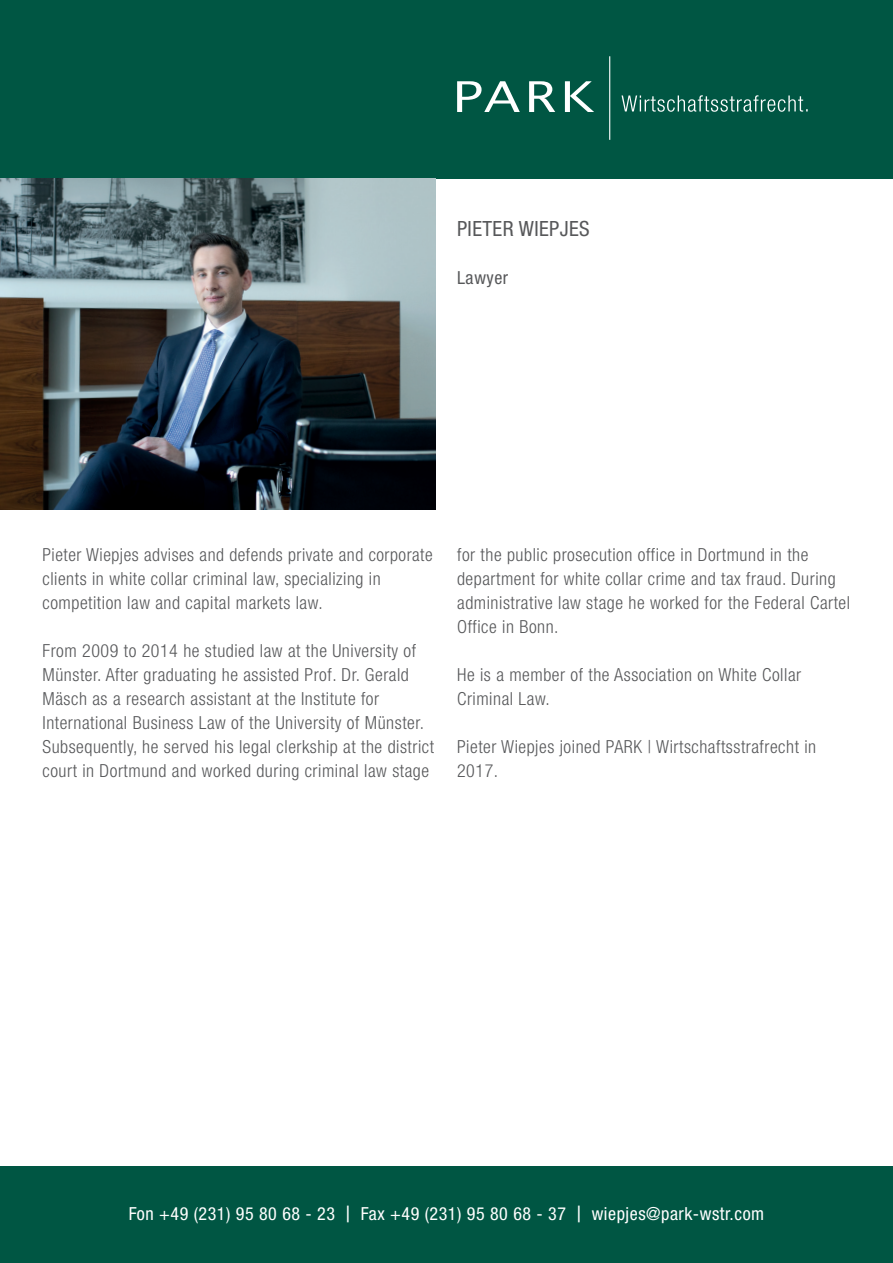
<style>
.page{position:relative;width:893px;height:1263px;background:#fff}
.page>*{position:absolute;margin:0;border:0;box-sizing:border-box;transform-origin:0 0}
.t1{font:condensed 21px "Helvetica Neue LT Std";letter-spacing:.02em;color:#57585a}
.t2{font:300 condensed 18px/24px "Helvetica Neue LT Std";letter-spacing:.03em;color:#57585a}
.t3{font:condensed 18px "Helvetica Neue LT Std";letter-spacing:.03em;color:#fff}
.t4{font:condensed 18px "Helvetica Neue LT Std";letter-spacing:.03em;color:#57585a}
.s1{font-size:22.5px}
</style>
<div class="page">
<div style="left:0;top:0;width:893px;height:179px;background:#005643"></div>
<hr style="left:609px;top:56px;width:1px;height:84px;background:#fff">
<svg style="left:621px;top:95px;width:187px;height:17px"></svg>
<svg style="left:457px;top:81px;width:137px;height:31px"></svg>
<div style="left:0;top:1166px;width:893px;height:97px;background:#005643"></div>
<img style="left:0;top:179px;width:436px;height:330px">
<p class="t1" style="left:457px;top:217px;width:134px">PIETER WIEPJES</p>
<p class="t4" style="left:457px;top:267px;width:53px">Lawyer</p>
<p class="t2" style="left:43px;top:543px;width:392px">Pieter Wiepjes advises and defends private and corporate clients in white collar criminal law, specializing in competition law and capital markets law.</p>
<p class="t2" style="left:43px;top:639px;width:393px">From 2009 to 2014 he studied law at the University of Münster. After graduating he assisted Prof. Dr. Gerald Mäsch as a research assistant at the Institute for International Business Law of the University of Münster.<br>Subsequently, he served his legal clerkship at the district court in Dortmund and worked during criminal law stage</p>
<p class="t2" style="left:457px;top:543px;width:395px">for the public prosecution office in Dortmund in the department for white collar crime and tax fraud. During administrative law stage he worked for the Federal Cartel Office in Bonn.</p>
<p class="t2" style="left:457px;top:663px;width:346px">He is a member of the Association on White Collar<br>Criminal Law.</p>
<p class="t2" style="left:457px;top:735px;width:361px">Pieter Wiepjes joined PARK | Wirtschaftsstrafrecht in<br>2017.</p>
<p class="t3" style="left:129px;top:1204px;width:637px">Fon +49 (231) 95 80 68 - 23 <span class="s1">|</span> Fax +49 (231) 95 80 68 - 37 <span class="s1">|</span> wiepjes@park-wstr.com</p>
</div>
